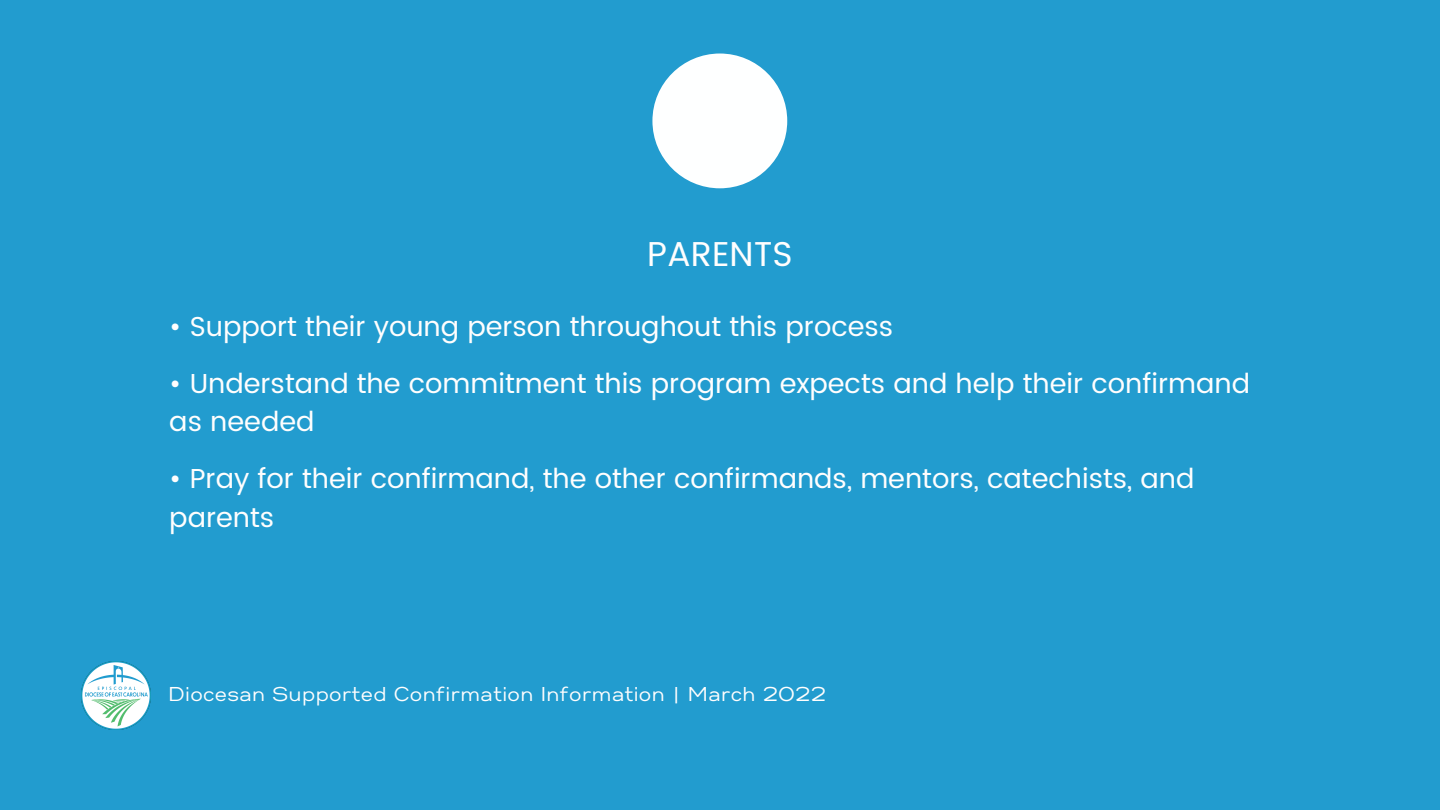
<style>
.page{position:relative;width:1440px;height:810px;background:#229ccf}
.page>*{position:absolute;margin:0;border:0;box-sizing:border-box;transform-origin:0 0}
.t1{font:34.5px "Poppins";color:#fffefe}
.t2{font:27.4px/38.2px "Poppins";color:#fffefe}
.t3{font:20px "Gabriel Sans";letter-spacing:.02em;color:#fffefe}
</style>
<div class="page">
<div style="left:652px;top:54px;width:135px;height:134px;background:#feffff;border-radius:50%"></div>
<img style="left:81px;top:662px;width:70px;height:67px">
<p class="t1" style="left:647px;top:234px;width:147px">PARENTS</p>
<p class="t2" style="left:169px;top:307px;width:726px">• Support their young person throughout this process</p>
<p class="t2" style="left:169px;top:364px;width:1082px">• Understand the commitment this program expects and help their confirmand as needed</p>
<p class="t2" style="left:169px;top:460px;width:1027px">• Pray for their confirmand, the other confirmands, mentors, catechists, and parents</p>
<p class="t3" style="left:169px;top:685px;width:658px">Diocesan Supported Confirmation Information | March 2022</p>
</div>
